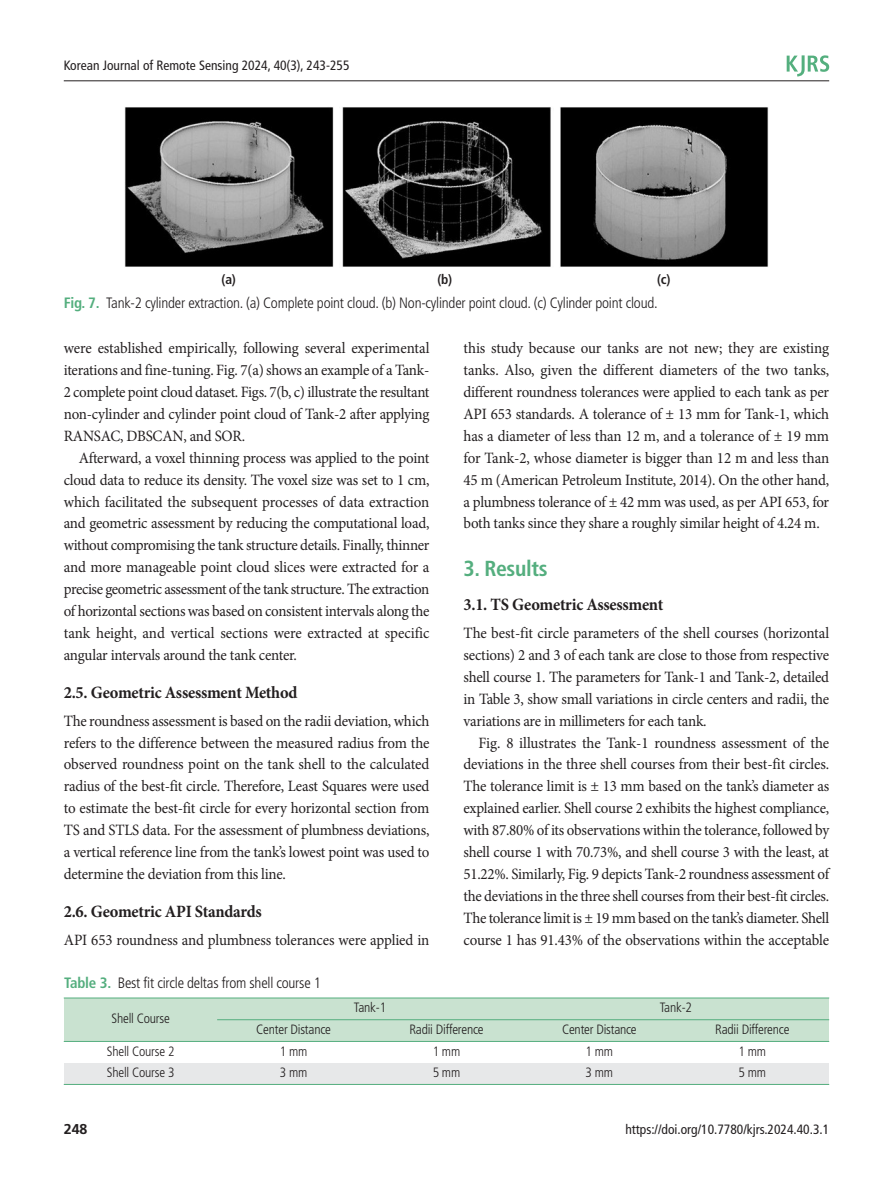
<style>
.page{position:relative;width:893px;height:1191px;background:#fff}
.page>*{position:absolute;margin:0;border:0;box-sizing:border-box;transform-origin:0 0}
.t1{font:700 condensed 21.75px "Frutiger LT Std";letter-spacing:-.015em;color:#54ae7e}
.t2{font:700 17.25px "Minion Pro";letter-spacing:-.015em;color:#231f20;scale:.95 1}
.t3{font:15.75px/21.9px "Minion Pro";letter-spacing:-.015em;color:#231f20;text-align:justify;scale:.95 1}
.t4{font:300 condensed 15px "Frutiger LT Std";letter-spacing:-.015em;color:#231f20}
.t5{font:700 14.25px "Frutiger LT Std";color:#231f20}
.t6{font:300 condensed 13.5px "Frutiger LT Std";letter-spacing:-.015em;color:#231f20}
.t7{font:condensed 13.5px "Frutiger LT Std";color:#231f20}
.t8{font:700 condensed 13.5px "Frutiger LT Std";color:#231f20}
.s1{font-weight:700;color:#54ae7e}
</style>
<div class="page">
<hr style="left:64px;top:80px;width:765px;height:1px;background:#231f20">
<svg style="left:787px;top:55px;width:42px;height:21px"></svg>
<img style="left:125px;top:107px;width:643px;height:160px">
<div style="left:64px;top:998px;width:153px;height:43px;background:#c9e2d0"></div>
<div style="left:217px;top:998px;width:306px;height:21px;background:#c9e2d0"></div>
<div style="left:523px;top:998px;width:306px;height:21px;background:#c9e2d0"></div>
<div style="left:217px;top:1019px;width:153px;height:22px;background:#c9e2d0"></div>
<div style="left:370px;top:1019px;width:153px;height:22px;background:#c9e2d0"></div>
<div style="left:523px;top:1019px;width:153px;height:22px;background:#c9e2d0"></div>
<div style="left:676px;top:1019px;width:153px;height:22px;background:#c9e2d0"></div>
<div style="left:64px;top:1063px;width:153px;height:21px;background:#e7e8e9"></div>
<div style="left:217px;top:1063px;width:153px;height:21px;background:#e7e8e9"></div>
<div style="left:370px;top:1063px;width:153px;height:21px;background:#e7e8e9"></div>
<div style="left:523px;top:1063px;width:153px;height:21px;background:#e7e8e9"></div>
<div style="left:676px;top:1063px;width:153px;height:21px;background:#e7e8e9"></div>
<hr style="left:64px;top:997px;width:765px;height:1px;background:#54ae7e">
<hr style="left:217px;top:1019px;width:612px;height:1px;background:#54ae7e">
<hr style="left:64px;top:1041px;width:765px;height:1px;background:#54ae7e">
<hr style="left:64px;top:1084px;width:765px;height:1px;background:#54ae7e">
<p class="t7" style="left:64px;top:60px;width:287px">Korean Journal of Remote Sensing 2024, 40(3), 243-255</p>
<p class="t8" style="left:222px;top:274px;width:16px">(a)</p>
<p class="t8" style="left:437px;top:274px;width:16px">(b)</p>
<p class="t8" style="left:657px;top:274px;width:15px">(c)</p>
<p class="t4" style="left:64px;top:297px;width:595px"><span class="s1">Fig. 7.</span> Tank-2 cylinder extraction. (a) Complete point cloud. (b) Non-cylinder point cloud. (c) Cylinder point cloud.</p>
<p class="t3" style="left:64px;top:339px;width:386px">were established empirically, following several experimental iterations and fine-tuning. Fig. 7(a) shows an example of a Tank-2 complete point cloud dataset. Figs. 7(b, c) illustrate the resultant non-cylinder and cylinder point cloud of Tank-2 after applying RANSAC, DBSCAN, and SOR.</p>
<p class="t3" style="left:64px;top:448px;width:386px;text-indent:15px">Afterward, a voxel thinning process was applied to the point cloud data to reduce its density. The voxel size was set to 1 cm, which facilitated the subsequent processes of data extraction and geometric assessment by reducing the computational load, without compromising the tank structure details. Finally, thinner and more manageable point cloud slices were extracted for a precise geometric assessment of the tank structure. The extraction of horizontal sections was based on consistent intervals along the tank height, and vertical sections were extracted at specific angular intervals around the tank center.</p>
<p class="t2" style="left:64px;top:686px;width:248px">2.5. Geometric Assessment Method</p>
<p class="t3" style="left:64px;top:711px;width:386px">The roundness assessment is based on the radii deviation, which refers to the difference between the measured radius from the observed roundness point on the tank shell to the calculated radius of the best-fit circle. Therefore, Least Squares were used to estimate the best-fit circle for every horizontal section from TS and STLS data. For the assessment of plumbness deviations, a vertical reference line from the tank’s lowest point was used to determine the deviation from this line.</p>
<p class="t2" style="left:64px;top:905px;width:210px">2.6. Geometric API Standards</p>
<p class="t3" style="left:64px;top:930px;width:386px">API 653 roundness and plumbness tolerances were applied in</p>
<p class="t3" style="left:463px;top:339px;width:386px">this study because our tanks are not new; they are existing tanks. Also, given the different diameters of the two tanks, different roundness tolerances were applied to each tank as per API 653 standards. A tolerance of ± 13 mm for Tank-1, which has a diameter of less than 12 m, and a tolerance of ± 19 mm for Tank-2, whose diameter is bigger than 12 m and less than 45 m (American Petroleum Institute, 2014). On the other hand, a plumbness tolerance of ± 42 mm was used, as per API 653, for both tanks since they share a roughly similar height of 4.24 m.</p>
<h1 class="t1" style="left:463px;top:560px;width:86px">3. Results</h1>
<p class="t2" style="left:463px;top:598px;width:212px">3.1. TS Geometric Assessment</p>
<p class="t3" style="left:463px;top:623px;width:386px">The best-fit circle parameters of the shell courses (horizontal sections) 2 and 3 of each tank are close to those from respective shell course 1. The parameters for Tank-1 and Tank-2, detailed in Table 3, show small variations in circle centers and radii, the variations are in millimeters for each tank.</p>
<p class="t3" style="left:463px;top:733px;width:386px;text-indent:15px">Fig. 8 illustrates the Tank-1 roundness assessment of the deviations in the three shell courses from their best-fit circles.<br>The tolerance limit is ± 13 mm based on the tank’s diameter as explained earlier. Shell course 2 exhibits the highest compliance, with 87.80% of its observations within the tolerance, followed by shell course 1 with 70.73%, and shell course 3 with the least, at 51.22%. Similarly, Fig. 9 depicts Tank-2 roundness assessment of the deviations in the three shell courses from their best-fit circles.<br>The tolerance limit is ± 19 mm based on the tank’s diameter. Shell course 1 has 91.43% of the observations within the acceptable</p>
<p class="t4" style="left:64px;top:976px;width:258px"><span class="s1">Table 3.</span> Best fit circle deltas from shell course 1</p>
<p class="t6" style="left:112px;top:1013px;width:60px">Shell Course</p>
<p class="t6" style="left:354px;top:1002px;width:34px">Tank-1</p>
<p class="t6" style="left:660px;top:1002px;width:34px">Tank-2</p>
<p class="t6" style="left:256px;top:1023px;width:76px">Center Distance</p>
<p class="t6" style="left:409px;top:1023px;width:76px">Radii Difference</p>
<p class="t6" style="left:562px;top:1023px;width:76px">Center Distance</p>
<p class="t6" style="left:715px;top:1023px;width:76px">Radii Difference</p>
<p class="t6" style="left:107px;top:1045px;width:69px">Shell Course 2</p>
<p class="t6" style="left:280px;top:1045px;width:29px">1 mm</p>
<p class="t6" style="left:433px;top:1045px;width:29px">1 mm</p>
<p class="t6" style="left:586px;top:1045px;width:29px">1 mm</p>
<p class="t6" style="left:738px;top:1045px;width:29px">1 mm</p>
<p class="t6" style="left:107px;top:1066px;width:69px">Shell Course 3</p>
<p class="t6" style="left:280px;top:1066px;width:29px">3 mm</p>
<p class="t6" style="left:433px;top:1066px;width:29px">5 mm</p>
<p class="t6" style="left:586px;top:1066px;width:29px">3 mm</p>
<p class="t6" style="left:738px;top:1066px;width:29px">5 mm</p>
<p class="t5" style="left:64px;top:1123px;width:25px">248</p>
<p class="t7" style="left:625px;top:1123px;width:205px">https://doi.org/10.7780/kjrs.2024.40.3.1</p>
</div>
